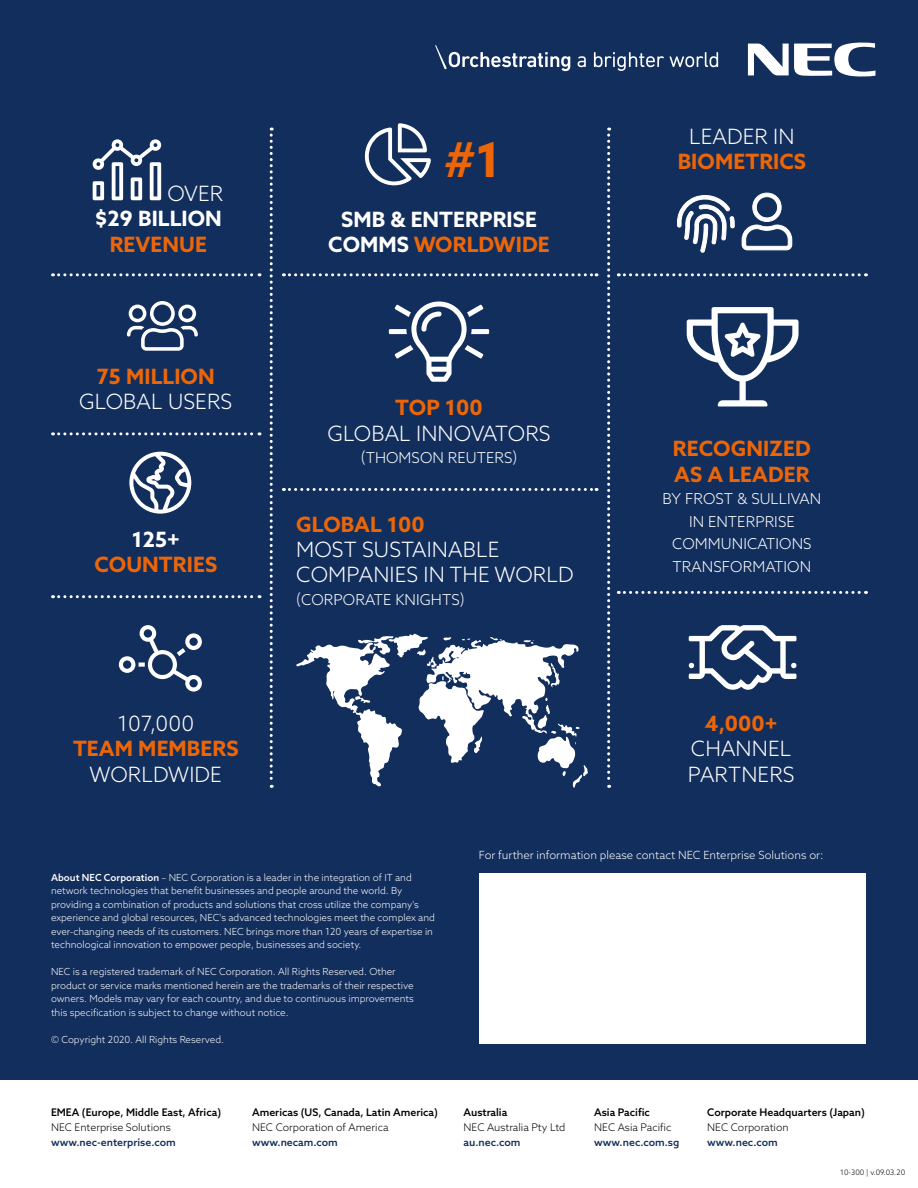
<style>
.page{position:relative;width:918px;height:1188px;background:#fff}
.page>*{position:absolute;margin:0;border:0;box-sizing:border-box;transform-origin:0 0}
.t1{font:700 48px "Azo Sans";color:#ec6608}
.t2{font:300 21.15px/25.3px "Azo Sans";letter-spacing:.005em;color:#fff}
.t3{font:700 21.15px/25.3px "Azo Sans";letter-spacing:.005em;color:#ec6608}
.t4{font:700 21.15px/25.3px "Azo Sans";letter-spacing:.005em;color:#fff;text-align:center}
.t5{font:300 15px/22.5px "Azo Sans";letter-spacing:.005em;color:#fff;text-align:center}
.t6{font:300 11.25px "Azo Sans";color:#fff}
.t7{font:500 10.5px "Azo Sans";color:#000}
.t8{font:300 10.5px "Azo Sans";color:#000}
.t9{font:500 10.5px "Azo Sans";color:#122e5c}
.t10{font:300 9.75px/13.5px "Azo Sans";color:#fff}
.t11{font:300 7.5px "Azo Sans";color:#000}
.s1{color:#ec6608}
.s2{font-weight:500}
</style>
<div class="page">
<div style="left:0;top:0;width:918px;height:1080px;background:#122e5c"></div>
<svg style="left:127px;top:301px;width:71px;height:50px"></svg>
<svg style="left:93px;top:139px;width:68px;height:61px"></svg>
<svg style="left:129px;top:452px;width:62px;height:62px"></svg>
<svg style="left:365px;top:123px;width:66px;height:62px"></svg>
<svg style="left:687px;top:307px;width:112px;height:99px"></svg>
<svg style="left:689px;top:625px;width:107px;height:65px"></svg>
<svg style="left:389px;top:302px;width:100px;height:80px"></svg>
<svg style="left:677px;top:195px;width:58px;height:58px"></svg>
<svg style="left:741px;top:192px;width:52px;height:59px"></svg>
<svg style="left:270px;top:128px;width:3px;height:660px"></svg>
<svg style="left:607px;top:128px;width:3px;height:660px"></svg>
<svg style="left:53px;top:273px;width:207px;height:3px"></svg>
<svg style="left:53px;top:595px;width:207px;height:3px"></svg>
<svg style="left:283px;top:273px;width:314px;height:3px"></svg>
<svg style="left:283px;top:488px;width:314px;height:3px"></svg>
<svg style="left:618px;top:273px;width:248px;height:3px"></svg>
<svg style="left:618px;top:591px;width:248px;height:3px"></svg>
<svg style="left:53px;top:432px;width:207px;height:3px"></svg>
<svg style="left:119px;top:625px;width:83px;height:67px"></svg>
<svg style="left:296px;top:634px;width:292px;height:154px"></svg>
<div style="left:479px;top:873px;width:386px;height:170px;background:#fff"></div>
<svg style="left:578px;top:56px;width:8px;height:11px"></svg>
<svg style="left:594px;top:52px;width:124px;height:19px"></svg>
<svg style="left:435px;top:45px;width:135px;height:26px"></svg>
<svg style="left:748px;top:42px;width:127px;height:35px"></svg>
<h2 class="t2" style="left:167px;top:181px;width:57px">OVER</h2>
<h2 class="t4" style="left:95px;top:206px;width:129px">$29 BILLION</h2>
<h2 class="t3" style="left:110px;top:231px;width:99px">REVENUE</h2>
<h2 class="t3" style="left:97px;top:363px;width:119px">75 MILLION</h2>
<h2 class="t2" style="left:79px;top:389px;width:154px">GLOBAL USERS</h2>
<h2 class="t4" style="left:132px;top:526px;width:50px">125+</h2>
<h2 class="t3" style="left:94px;top:551px;width:124px">COUNTRIES</h2>
<h2 class="t2" style="left:117px;top:711px;width:78px">107,000</h2>
<h2 class="t3" style="left:73px;top:736px;width:167px">TEAM MEMBERS</h2>
<h2 class="t2" style="left:90px;top:761px;width:134px">WORLDWIDE</h2>
<h1 class="t1" style="left:445px;top:128px;width:57px">#1</h1>
<h2 class="t4" style="left:328px;top:206px;width:223px">SMB &amp; ENTERPRISE<br>COMMS <span class="s1">WORLDWIDE</span></h2>
<h2 class="t3" style="left:395px;top:395px;width:89px">TOP 100</h2>
<h2 class="t2" style="left:327px;top:420px;width:225px">GLOBAL INNOVATORS</h2>
<h3 class="t5" style="left:361px;top:446px;width:158px">(THOMSON REUTERS)</h3>
<h2 class="t3" style="left:296px;top:511px;width:130px">GLOBAL 100</h2>
<h2 class="t2" style="left:296px;top:537px;width:279px">MOST SUSTAINABLE<br>COMPANIES IN THE WORLD</h2>
<h3 class="t5" style="left:296px;top:588px;width:170px">(CORPORATE KNIGHTS)</h3>
<h2 class="t2" style="left:689px;top:123px;width:107px">LEADER IN</h2>
<h2 class="t3" style="left:678px;top:149px;width:130px">BIOMETRICS</h2>
<h2 class="t3" style="left:673px;top:436px;width:139px">RECOGNIZED<br>AS A LEADER</h2>
<h3 class="t5" style="left:663px;top:487px;width:160px">BY FROST &amp; SULLIVAN<br>IN ENTERPRISE<br>COMMUNICATIONS<br>TRANSFORMATION</h3>
<h2 class="t3" style="left:705px;top:711px;width:74px">4,000+</h2>
<h2 class="t2" style="left:688px;top:736px;width:108px">CHANNEL<br>PARTNERS</h2>
<p class="t6" style="left:479px;top:848px;width:346px">For further information please contact NEC Enterprise Solutions or:</p>
<p class="t10" style="left:51px;top:870px;width:385px"><span class="s2">About NEC Corporation</span> – NEC Corporation is a leader in the integration of IT and network technologies that benefit businesses and people around the world. By providing a combination of products and solutions that cross utilize the company's experience and global resources, NEC's advanced technologies meet the complex and ever-changing needs of its customers. NEC brings more than 120 years of expertise in technological innovation to empower people, businesses and society.</p>
<p class="t10" style="left:51px;top:965px;width:364px">NEC is a registered trademark of NEC Corporation. All Rights Reserved. Other product or service marks mentioned herein are the trademarks of their respective owners. Models may vary for each country, and due to continuous improvements this specification is subject to change without notice.</p>
<p class="t10" style="left:51px;top:1032px;width:175px">© Copyright 2020. All Rights Reserved.</p>
<p class="t7" style="left:51px;top:1106px;width:172px">EMEA (Europe, Middle East, Africa)</p>
<p class="t8" style="left:51px;top:1121px;width:121px">NEC Enterprise Solutions</p>
<p class="t9" style="left:51px;top:1136px;width:126px">www.nec-enterprise.com</p>
<p class="t7" style="left:252px;top:1106px;width:187px">Americas (US, Canada, Latin America)</p>
<p class="t8" style="left:252px;top:1121px;width:138px">NEC Corporation of America</p>
<p class="t9" style="left:252px;top:1136px;width:87px">www.necam.com</p>
<p class="t7" style="left:464px;top:1106px;width:45px">Australia</p>
<p class="t8" style="left:464px;top:1121px;width:103px">NEC Australia Pty Ltd</p>
<p class="t9" style="left:464px;top:1136px;width:59px">au.nec.com</p>
<p class="t7" style="left:594px;top:1106px;width:57px">Asia Pacific</p>
<p class="t8" style="left:594px;top:1121px;width:79px">NEC Asia Pacific</p>
<p class="t9" style="left:594px;top:1136px;width:87px">www.nec.com.sg</p>
<p class="t7" style="left:707px;top:1106px;width:159px">Corporate Headquarters (Japan)</p>
<p class="t8" style="left:707px;top:1121px;width:83px">NEC Corporation</p>
<p class="t9" style="left:707px;top:1136px;width:72px">www.nec.com</p>
<p class="t11" style="left:840px;top:1168px;width:66px">10-300 | v.09.03.20</p>
</div>
